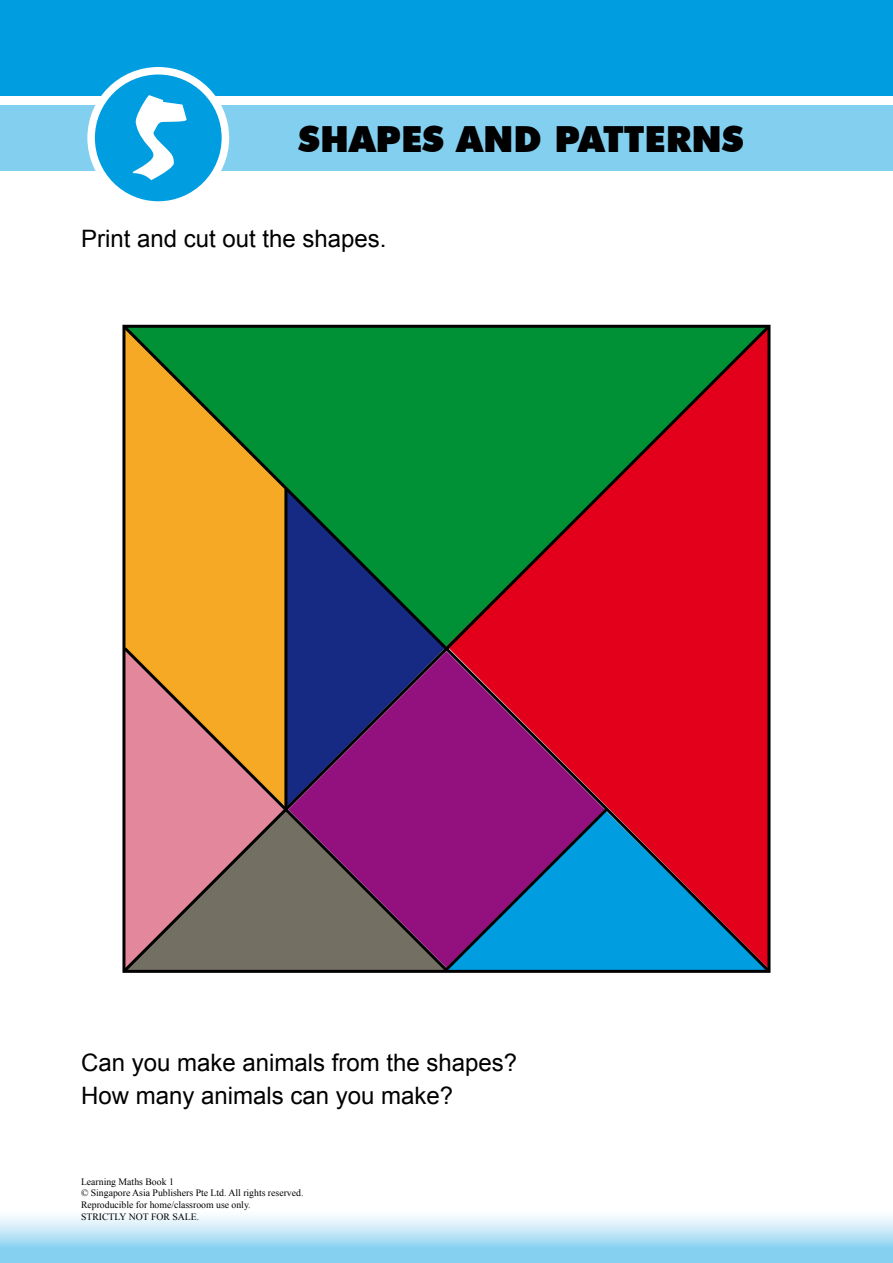
<style>
.page{position:relative;width:893px;height:1263px;background:#fff}
.page>*{position:absolute;margin:0;border:0;box-sizing:border-box;transform-origin:0 0}
.t1{font:135px "Chalk Plain";color:#fff}
.t2{font:900 36px "Futura BT";color:#000}
.t3{font:24px/33.8px "Arial";color:#000}
.t4{font:9.75px/11.7px "Times New Roman";color:#000}
</style>
<div class="page">
<svg style="left:0;top:1216px;width:893px;height:47px;background:#afdff5"></svg>
<div style="left:0;top:0;width:893px;height:95px;background:#009ee0"></div>
<div style="left:0;top:105px;width:893px;height:66px;background:#83cff0"></div>
<div style="left:91px;top:71px;width:134px;height:134px;background:#009ee0;border-radius:50%"></div>
<div style="left:87px;top:67px;width:142px;height:142px;border:8px solid #fff;border-radius:50%"></div>
<svg style="left:122px;top:324px;width:649px;height:649px;background:#785335"></svg>
<hr style="left:284px;top:489px;width:3px;height:323px;background:#000">
<svg style="left:122px;top:644px;width:330px;height:329px;background:#94586e"></svg>
<svg style="left:441px;top:804px;width:171px;height:169px;background:#4851a6"></svg>
<h1 class="t1" style="left:133px;top:67px;width:59px">5</h1>
<h2 class="t2" style="left:298px;top:118px;width:447px">SHAPES AN D PATTERNS</h2>
<h3 class="t3" style="left:81px;top:222px;width:307px">Print and cut out the shapes.</h3>
<h3 class="t3" style="left:81px;top:1045px;width:438px">Can you make animals from the shapes?<br>How many animals can you make?</h3>
<p class="t4" style="left:81px;top:1175px;width:224px">Learning Maths Book 1<br>© Singapore Asia Publishers Pte Ltd. All rights reserved.<br>Reproducible for home/classroom use only.<br>STRICTLY NOT FOR SALE.</p>
</div>
